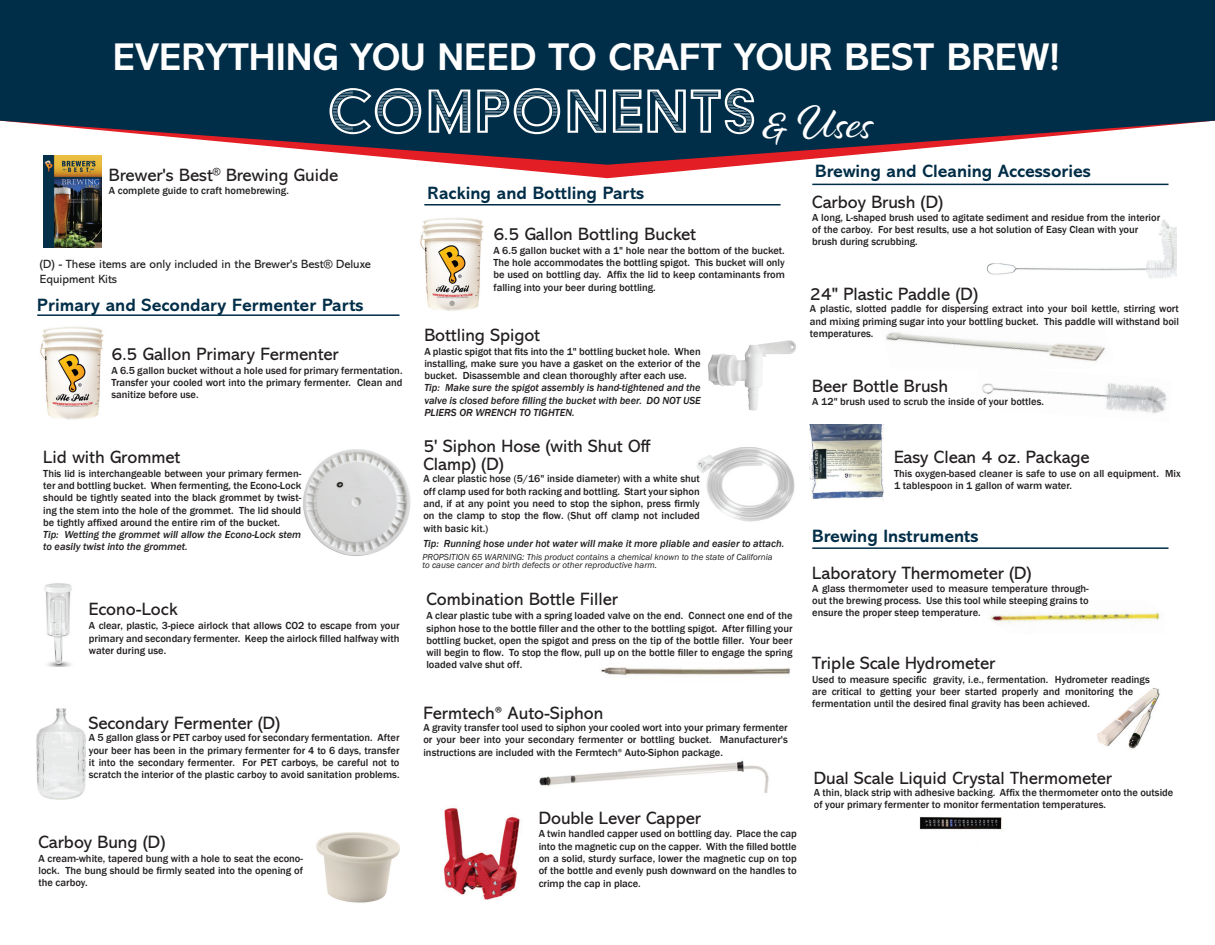
<style>
.page{position:relative;width:1215px;height:945px;background:#fff}
.page>*{position:absolute;margin:0;border:0;box-sizing:border-box;transform-origin:0 0}
.t1{font:72px "Acier BAT Text Gris";color:#fff}
.t2{font:700 39px "Abadi MT Pro";color:#fff}
.t3{font:18px/18px "Abadi MT Pro";color:#231f20}
.t4{font:700 18px "Abadi MT Pro";color:#002d47}
.t5{font:700 18px "Abadi MT Pro";color:#022e48}
.t6{font:12px/14.4px "Abadi MT Pro";color:#231f20}
.t7{font:500 10.5px/12.3px "Franklin Gothic";color:#231f20;text-align:justify}
.t8{font:italic 500 10.5px/12.3px "Franklin Gothic";color:#231f20;text-align:justify}
.t9{font:italic 9px/7.5px "Franklin Gothic";color:#231f20}
.s1{font-family:"Alisha";font-size:48px}
.s2{font-family:"Myriad Pro"}
.s3{font-family:"Myriad Pro";font-weight:400}
</style>
<div class="page">
<img style="left:36px;top:708px;width:50px;height:92px">
<img style="left:885px;top:332px;width:220px;height:30px">
<img style="left:316px;top:832px;width:84px;height:71px">
<img style="left:986px;top:219px;width:191px;height:60px">
<img style="left:919px;top:817px;width:83px;height:13px">
<img style="left:982px;top:383px;width:185px;height:30px">
<img style="left:44px;top:583px;width:28px;height:84px">
<img style="left:990px;top:612px;width:171px;height:11px">
<img style="left:539px;top:760px;width:230px;height:33px">
<img style="left:697px;top:447px;width:98px;height:75px">
<img style="left:1097px;top:688px;width:63px;height:61px">
<img style="left:303px;top:449px;width:108px;height:107px">
<img style="left:40px;top:326px;width:64px;height:94px">
<img style="left:420px;top:217px;width:64px;height:94px">
<img style="left:810px;top:425px;width:74px;height:75px">
<img style="left:443px;top:808px;width:77px;height:92px">
<img style="left:601px;top:667px;width:189px;height:8px">
<img style="left:708px;top:340px;width:88px;height:71px">
<img style="left:43px;top:178px;width:58px;height:69px">
<svg style="left:43px;top:165px;width:703px;height:13px"></svg>
<svg style="left:0;top:0;width:1215px;height:165px;background:#214158"></svg>
<hr style="left:37px;top:314px;width:363px;height:2px;background:#002d47">
<hr style="left:424px;top:204px;width:357px;height:2px;background:#002d47">
<hr style="left:812px;top:184px;width:357px;height:1px;background:#002d47">
<hr style="left:812px;top:547px;width:357px;height:2px;background:#002d47">
<div style="left:449px;top:299px;width:7px;height:7px;background:#231f20;opacity:.75"></div>
<h2 class="t2" style="left:113px;top:35px;width:949px">EVERYTHING YOU NEED TO CRAFT YOUR BEST BREW!</h2>
<h1 class="t1" style="left:326px;top:73px;width:550px">Components <span class="s1">&amp; Uses</span></h1>
<h3 class="t3" style="left:109px;top:166px;width:231px">Brewer's Best<sup>®</sup> Brewing Guide</h3>
<p class="t7" style="left:109px;top:185px;width:181px">A complete guide to craft homebrewing.</p>
<p class="t6" style="left:40px;top:257px;width:332px">(D) - These items are only included in the Brewer's Best® Deluxe<br>Equipment Kits</p>
<h3 class="t5" style="left:37px;top:294px;width:328px">Primary and Secondary Fermenter Parts</h3>
<h3 class="t3" style="left:111px;top:345px;width:229px">6.5 Gallon Primary Fermenter</h3>
<p class="t7" style="left:111px;top:364px;width:293px">A 6.5 gallon bucket without a hole used for primary fermentation.<br>Transfer your cooled wort into the primary fermenter. Clean and sanitize before use.</p>
<h3 class="t3" style="left:43px;top:448px;width:139px">Lid with Grommet</h3>
<p class="t7" style="left:43px;top:467px;width:259px">This lid is interchangeable between your primary fermen&shy;ter and bottling bucket. When fermenting, the Econo-Lock should be tightly seated into the black grommet by twist&shy;ing the stem into the hole of the grommet. The lid should be tightly affixed around the entire rim of the bucket.</p>
<p class="t8" style="left:43px;top:529px;width:259px">Tip: Wetting the grommet will allow the Econo-Lock stem to easily twist into the grommet.</p>
<h3 class="t3" style="left:89px;top:601px;width:91px">Econo-Lock</h3>
<p class="t7" style="left:89px;top:620px;width:312px">A clear, plastic, 3-piece airlock that allows CO2 to escape from your primary and secondary fermenter. Keep the airlock filled halfway with water during use.</p>
<h3 class="t3" style="left:89px;top:714px;width:193px">Secondary Fermenter (D)</h3>
<p class="t7" style="left:89px;top:732px;width:312px">A 5 gallon glass or PET carboy used for secondary fermentation. After your beer has been in the primary fermenter for 4 to 6 days, transfer it into the secondary fermenter. For PET carboys, be careful not to scratch the interior of the plastic carboy to avoid sanitation problems.</p>
<h3 class="t3" style="left:38px;top:833px;width:128px">Carboy Bung (D)</h3>
<p class="t7" style="left:38px;top:852px;width:266px">A cream-white, tapered bung with a hole to seat the econo&shy;lock. The bung should be firmly seated into the opening of the carboy.</p>
<h3 class="t4" style="left:428px;top:182px;width:218px">Racking and Bottling Parts</h3>
<h3 class="t3" style="left:493px;top:225px;width:204px">6.5 Gallon Bottling Bucket</h3>
<p class="t7" style="left:493px;top:244px;width:293px">A 6.5 gallon bucket with a 1" hole near the bottom of the bucket.<br>The hole accommodates the bottling spigot. This bucket will only be used on bottling day. Affix the lid to keep contaminants from falling into your beer during bottling.</p>
<h3 class="t3" style="left:424px;top:326px;width:117px">Bottling Spigot</h3>
<p class="t7" style="left:424px;top:345px;width:278px">A plastic spigot that fits into the 1" bottling bucket hole. When installing, make sure you have a gasket on the exterior of the bucket. Disassemble and clean thoroughly after each use.</p>
<p class="t8" style="left:424px;top:382px;width:278px">Tip: Make sure the spigot assembly is hand-tightened and the valve is closed before filling the bucket with beer. DO NOT USE PLIERS OR WRENCH TO TIGHTEN.</p>
<h3 class="t3" style="left:423px;top:437px;width:229px">5' Siphon Hose (with Shut Off<br>Clamp) (D)</h3>
<p class="t7" style="left:423px;top:473px;width:278px">A clear plastic hose (5/16" inside diameter) with a white shut off clamp used for both racking and bottling. Start your siphon and, if at any point you need to stop the siphon, press firmly on the clamp to stop the flow. (Shut off clamp not included with basic kit.)</p>
<p class="t8" style="left:423px;top:538px;width:363px">Tip: Running hose under hot water will make it more pliable and easier to attach.</p>
<p class="t9" style="left:423px;top:554px;width:352px">PROPSITION 65 WARNING: This product contains a chemical known to the state of California to cause cancer and birth defects or other reproductive harm.</p>
<h3 class="t3" style="left:426px;top:591px;width:193px">Combination Bottle Filler</h3>
<p class="t7" style="left:426px;top:610px;width:368px">A clear plastic tube with a spring loaded valve on the end. Connect one end of the siphon hose to the bottle filler and the other to the bottling spigot. After filling your bottling bucket, open the spigot and press on the tip of the bottle filler. Your beer will begin to flow. To stop the flow, pull up on the bottle filler to engage the spring loaded valve shut off.</p>
<h3 class="t3" style="left:423px;top:704px;width:181px">Fermtech<span class="s2">®</span> Auto-Siphon</h3>
<p class="t7" style="left:423px;top:722px;width:366px">A gravity transfer tool used to siphon your cooled wort into your primary fermenter or your beer into your secondary fermenter or bottling bucket. Manufacturer's instructions are included with the Fermtech<span class="s3">®</span> Auto-Siphon package.</p>
<h3 class="t3" style="left:539px;top:809px;width:164px">Double Lever Capper</h3>
<p class="t7" style="left:539px;top:828px;width:259px">A twin handled capper used on bottling day. Place the cap into the magnetic cup on the capper. With the filled bottle on a solid, sturdy surface, lower the magnetic cup on top of the bottle and evenly push downward on the handles to crimp the cap in place.</p>
<h3 class="t4" style="left:815px;top:161px;width:277px">Brewing and Cleaning Accessories</h3>
<h3 class="t3" style="left:812px;top:194px;width:132px">Carboy Brush (D)</h3>
<p class="t7" style="left:812px;top:211px;width:349px;text-align:left">A long, L-shaped brush used to agitate sediment and residue from the interior of the carboy. For best results, use a hot solution of Easy Clean with your brush during scrubbing.</p>
<h3 class="t3" style="left:810px;top:285px;width:169px">24" Plastic Paddle (D)</h3>
<p class="t7" style="left:810px;top:303px;width:371px">A plastic, slotted paddle for dispersing extract into your boil kettle, stirring wort and mixing priming sugar into your bottling bucket. This paddle will withstand boil temperatures.</p>
<h3 class="t3" style="left:812px;top:377px;width:137px">Beer Bottle Brush</h3>
<p class="t7" style="left:812px;top:396px;width:233px">A 12" brush used to scrub the inside of your bottles.</p>
<h3 class="t3" style="left:894px;top:448px;width:197px">Easy Clean 4 oz. Package</h3>
<p class="t7" style="left:894px;top:467px;width:288px">This oxygen-based cleaner is safe to use on all equipment. Mix<br>1 tablespoon in 1 gallon of warm water.</p>
<h3 class="t4" style="left:812px;top:525px;width:168px">Brewing Instruments</h3>
<h3 class="t3" style="left:812px;top:565px;width:221px">Laboratory Thermometer (D)</h3>
<p class="t7" style="left:812px;top:582px;width:278px">A glass thermometer used to measure temperature through&shy;out the brewing process. Use this tool while steeping grains to ensure the proper steep temperature.</p>
<h3 class="t3" style="left:812px;top:654px;width:184px">Triple Scale Hydrometer</h3>
<p class="t7" style="left:812px;top:673px;width:339px;text-align:left">Used to measure specific gravity, i.e., fermentation. Hydrometer readings are critical to getting your beer started properly and monitoring the fermentation until the desired final gravity has been achieved.</p>
<h3 class="t3" style="left:814px;top:769px;width:300px">Dual Scale Liquid Crystal Thermometer</h3>
<p class="t7" style="left:814px;top:787px;width:361px">A thin, black strip with adhesive backing. Affix the thermometer onto the outside of your primary fermenter to monitor fermentation temperatures.</p>
</div>
